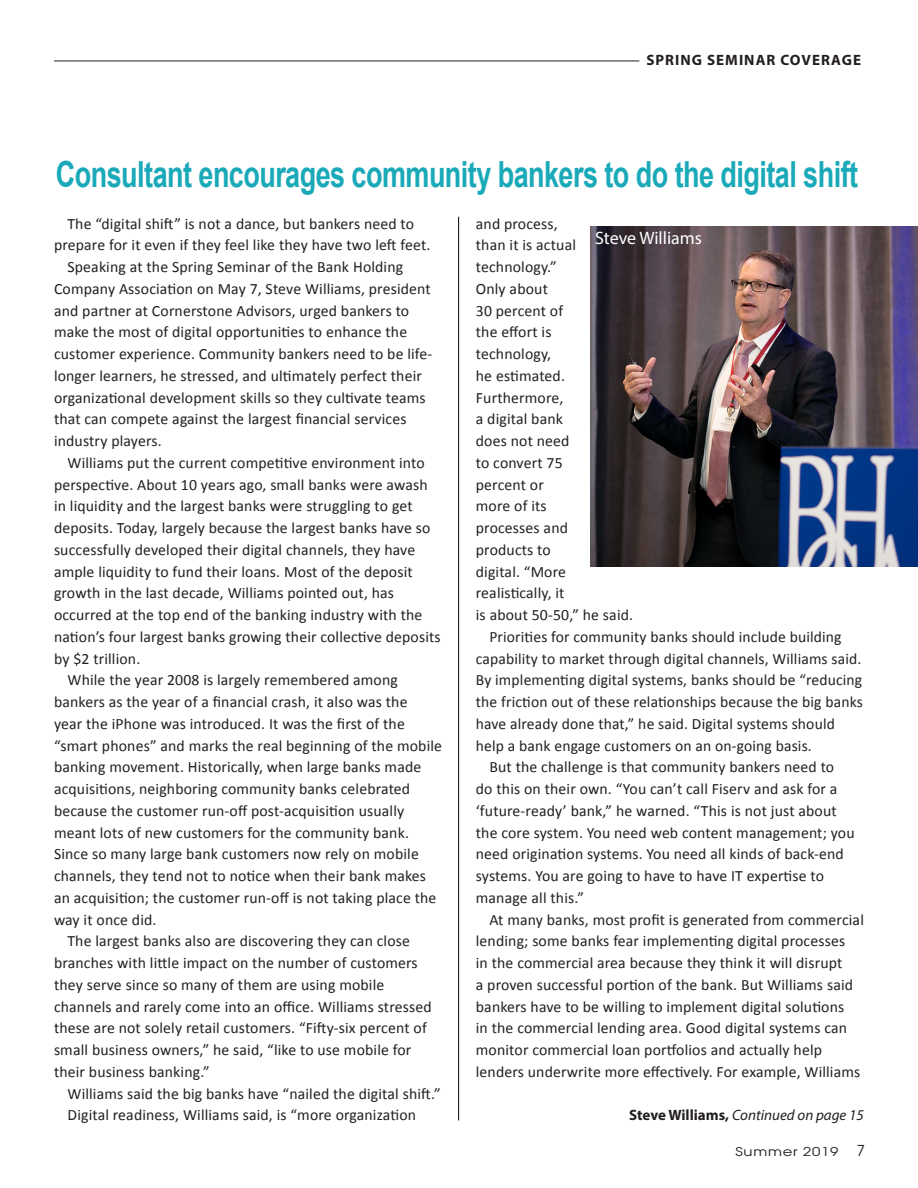
<style>
.page{position:relative;width:918px;height:1188px;background:#fff}
.page>*{position:absolute;margin:0;border:0;box-sizing:border-box;transform-origin:0 0}
.In_focus_headline{font:700 36px "Arial";letter-spacing:-.02em;color:#19a9b8;scale:.75 1}
.footnote{font:18px "Myriad Pro";color:#fff}
.in_focus_body_2{font:15.75px/21.8px "Calibri";letter-spacing:.01em;color:#231f20}
.Jump_line{font:italic 15px "Myriad Pro";color:#231f20}
.t1{font:700 15px "Myriad Pro";letter-spacing:.07em;color:#231f20}
.t2{font:12.15px "Avant Garde";letter-spacing:.05em;color:#231f20;scale:1.22 1}
.s1{font-weight:700;font-style:normal}
.s2{font-size:15px}
</style>
<div class="page">
<hr style="left:54px;top:61px;width:585px;height:1px;background:#231f20">
<img style="left:591px;top:226px;width:327px;height:341px">
<hr style="left:458px;top:217px;width:1px;height:903px;background:#000">
<p class="t1" style="left:646px;top:50px;width:216px">SPRING SEMINAR COVERAGE</p>
<p class="In_focus_headline" style="left:56px;top:151px;width:1071px">Consultant encourages community bankers to do the digital shift</p>
<p class="in_focus_body_2" style="left:54px;top:212px;width:378px;text-align:center">The “digital shift” is not a dance, but bankers need to prepare for it even if they feel like they have two left feet.</p>
<p class="in_focus_body_2" style="left:54px;top:255px;width:380px;text-indent:14px">Speaking at the Spring Seminar of the Bank Holding Company Association on May 7, Steve Williams, president and partner at Cornerstone Advisors, urged bankers to make the most of digital opportunities to enhance the customer experience. Community bankers need to be life&shy;longer learners, he stressed, and ultimately perfect their organizational development skills so they cultivate teams that can compete against the largest financial services industry players.</p>
<p class="in_focus_body_2" style="left:54px;top:451px;width:388px;text-indent:14px">Williams put the current competitive environment into perspective. About 10 years ago, small banks were awash in liquidity and the largest banks were struggling to get deposits. Today, largely because the largest banks have so successfully developed their digital channels, they have ample liquidity to fund their loans. Most of the deposit growth in the last decade, Williams pointed out, has occurred at the top end of the banking industry with the nation’s four largest banks growing their collective deposits by $2 trillion.</p>
<p class="in_focus_body_2" style="left:54px;top:669px;width:390px;text-indent:14px">While the year 2008 is largely remembered among bankers as the year of a financial crash, it also was the<br>year the iPhone was introduced. It was the first of the “smart phones” and marks the real beginning of the mobile banking movement. Historically, when large banks made acquisitions, neighboring community banks celebrated because the customer run-off post-acquisition usually meant lots of new customers for the community bank.<br>Since so many large bank customers now rely on mobile channels, they tend not to notice when their bank makes an acquisition; the customer run-off is not taking place the way it once did.</p>
<p class="in_focus_body_2" style="left:54px;top:930px;width:379px;text-indent:14px">The largest banks also are discovering they can close branches with little impact on the number of customers they serve since so many of them are using mobile channels and rarely come into an office. Williams stressed these are not solely retail customers. “Fifty-six percent of small business owners,” he said, “like to use mobile for their business banking.”</p>
<p class="in_focus_body_2" style="left:68px;top:1082px;width:375px">Williams said the big banks have “nailed the digital shift.”</p>
<p class="in_focus_body_2" style="left:68px;top:1104px;width:350px">Digital readiness, Williams said, is “more organization</p>
<p class="in_focus_body_2" style="left:476px;top:212px;width:159px">and process,<br>than it is actual technology.”<br>Only about<br>30 percent of<br>the effort is<br>technology,<br>he estimated.<br>Furthermore,<br>a digital bank<br>does not need<br>to convert 75<br>percent or<br>more of its<br>processes and<br>products to<br>digital. “More realistically, it<br>is about 50-50,” he said.</p>
<p class="in_focus_body_2" style="left:476px;top:625px;width:389px;text-indent:14px">Priorities for community banks should include building capability to market through digital channels, Williams said.<br>By implementing digital systems, banks should be “reducing the friction out of these relationships because the big banks have already done that,” he said. Digital systems should help a bank engage customers on an on-going basis.</p>
<p class="in_focus_body_2" style="left:476px;top:756px;width:380px;text-indent:14px">But the challenge is that community bankers need to do this on their own. “You can’t call Fiserv and ask for a ‘future-ready’ bank,” he warned. “This is not just about the core system. You need web content management; you need origination systems. You need all kinds of back-end systems. You are going to have to have IT expertise to manage all this.”</p>
<p class="in_focus_body_2" style="left:476px;top:908px;width:390px;text-indent:14px">At many banks, most profit is generated from commercial lending; some banks fear implementing digital processes<br>in the commercial area because they think it will disrupt<br>a proven successful portion of the bank. But Williams said bankers have to be willing to implement digital solutions<br>in the commercial lending area. Good digital systems can monitor commercial loan portfolios and actually help lenders underwrite more effectively. For example, Williams</p>
<p class="footnote" style="left:595px;top:227px;width:109px">Steve Williams</p>
<p class="Jump_line" style="left:629px;top:1106px;width:236px"><span class="s1">Steve Williams,</span> Continued on page 15</p>
<p class="t2" style="left:735px;top:1144px;width:108px">Summer 2019 <span class="s2">7</span></p>
</div>
